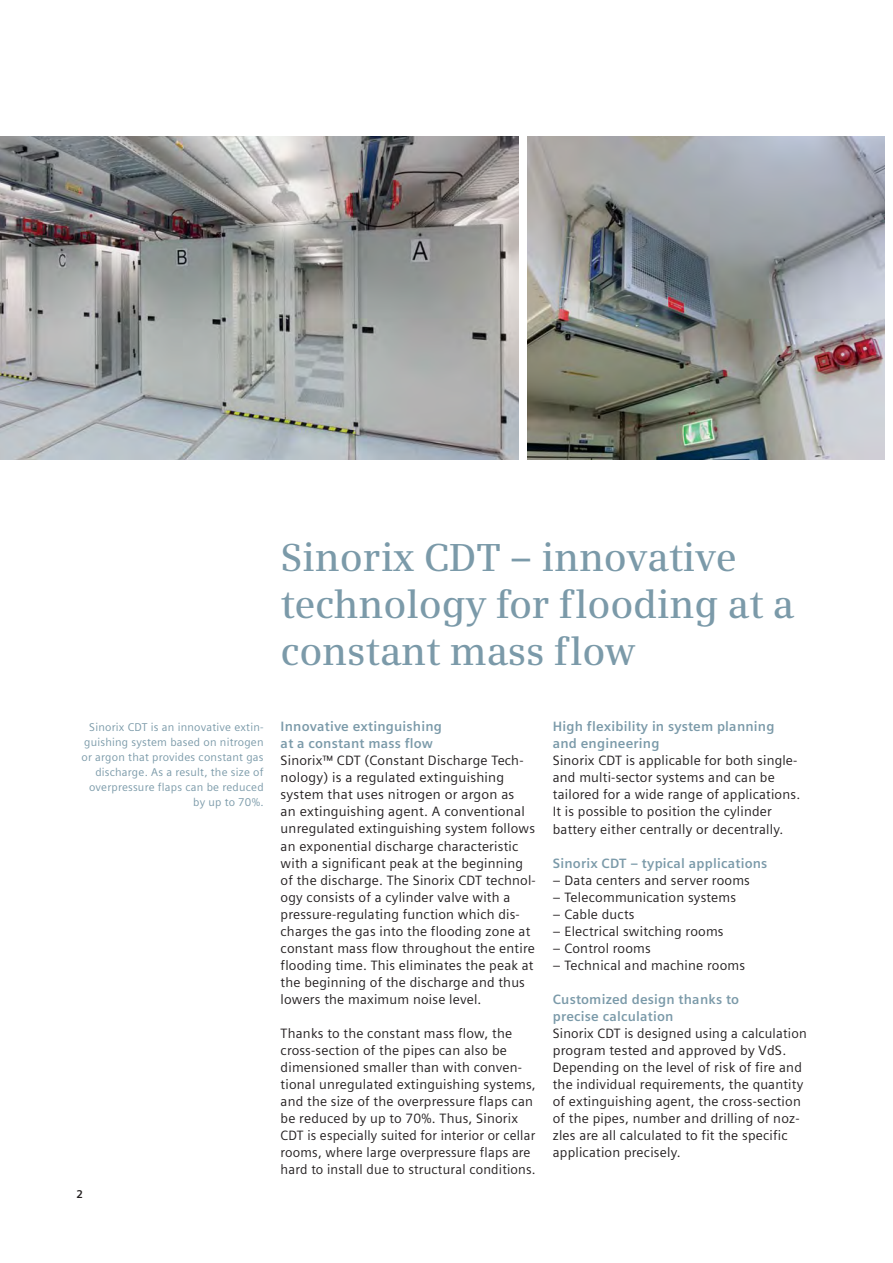
<style>
.page{position:relative;width:893px;height:1263px;background:#fff}
.page>*{position:absolute;margin:0;border:0;box-sizing:border-box;transform-origin:0 0}
.t1{font:600 39px/46.8px "Siemens Serif";letter-spacing:-.005em;color:#7b9aa9}
.t2{font:13.5px/17px "Siemens Sans";letter-spacing:.015em;color:#231f20}
.t3{font:700 13.5px/17px "Siemens Sans";letter-spacing:.015em;color:#7b9aa9}
.t4{font:11.25px/14.9px "Siemens Sans";letter-spacing:.02em;color:#7b9aa9;text-align:right}
.t5{font:700 11.25px "Siemens Sans";color:#231f20}
</style>
<div class="page">
<img style="left:0;top:136px;width:519px;height:323px">
<img style="left:527px;top:136px;width:357px;height:323px">
<h1 class="t1" style="left:281px;top:538px;width:515px">Sinorix CDT – innovative technology for flooding at a constant mass flow</h1>
<p class="t4" style="left:81px;top:721px;width:184px">Sinorix CDT is an innovative extin&shy;guishing system based on nitrogen or argon that provides constant gas discharge. As a result, the size of overpressure flaps can be reduced by up to 70%.</p>
<p class="t3" style="left:281px;top:719px;width:163px">Innovative extinguishing at a constant mass flow</p>
<p class="t2" style="left:281px;top:753px;width:257px">Sinorix™ CDT (Constant Discharge Tech&shy;nology) is a regulated extinguishing system that uses nitrogen or argon as<br>an extinguishing agent. A conventional unregulated extinguishing system follows an exponential discharge characteristic with a significant peak at the beginning of the discharge. The Sinorix CDT technol&shy;ogy consists of a cylinder valve with a pressure-regulating function which dis&shy;charges the gas into the flooding zone at constant mass flow throughout the entire flooding time. This eliminates the peak at the beginning of the discharge and thus lowers the maximum noise level.</p>
<p class="t2" style="left:281px;top:1026px;width:257px">Thanks to the constant mass flow, the cross-section of the pipes can also be dimensioned smaller than with conven&shy;tional unregulated extinguishing systems, and the size of the overpressure flaps can be reduced by up to 70%. Thus, Sinorix CDT is especially suited for interior or cellar rooms, where large overpressure flaps are hard to install due to structural conditions.</p>
<p class="t5" style="left:77px;top:1190px;width:8px">2</p>
<p class="t3" style="left:553px;top:719px;width:223px">High flexibility in system planning and engineering</p>
<p class="t2" style="left:553px;top:753px;width:249px">Sinorix CDT is applicable for both single&shy;and multi-sector systems and can be tailored for a wide range of applications.<br>It is possible to position the cylinder battery either centrally or decentrally.</p>
<p class="t3" style="left:553px;top:855px;width:216px">Sinorix CDT – typical applications</p>
<p class="t2" style="left:553px;top:873px;width:199px">– Data centers and server rooms</p>
<p class="t2" style="left:553px;top:890px;width:185px">– Telecommunication systems</p>
<p class="t2" style="left:553px;top:907px;width:83px">– Cable ducts</p>
<p class="t2" style="left:553px;top:924px;width:172px">– Electrical switching rooms</p>
<p class="t2" style="left:553px;top:941px;width:100px">– Control rooms</p>
<p class="t2" style="left:553px;top:958px;width:194px">– Technical and machine rooms</p>
<p class="t3" style="left:553px;top:991px;width:188px">Customized design thanks to precise calculation</p>
<p class="t2" style="left:553px;top:1026px;width:255px">Sinorix CDT is designed using a calculation program tested and approved by VdS.<br>Depending on the level of risk of fire and the individual requirements, the quantity of extinguishing agent, the cross-section of the pipes, number and drilling of noz&shy;zles are all calculated to fit the specific application precisely.</p>
</div>
